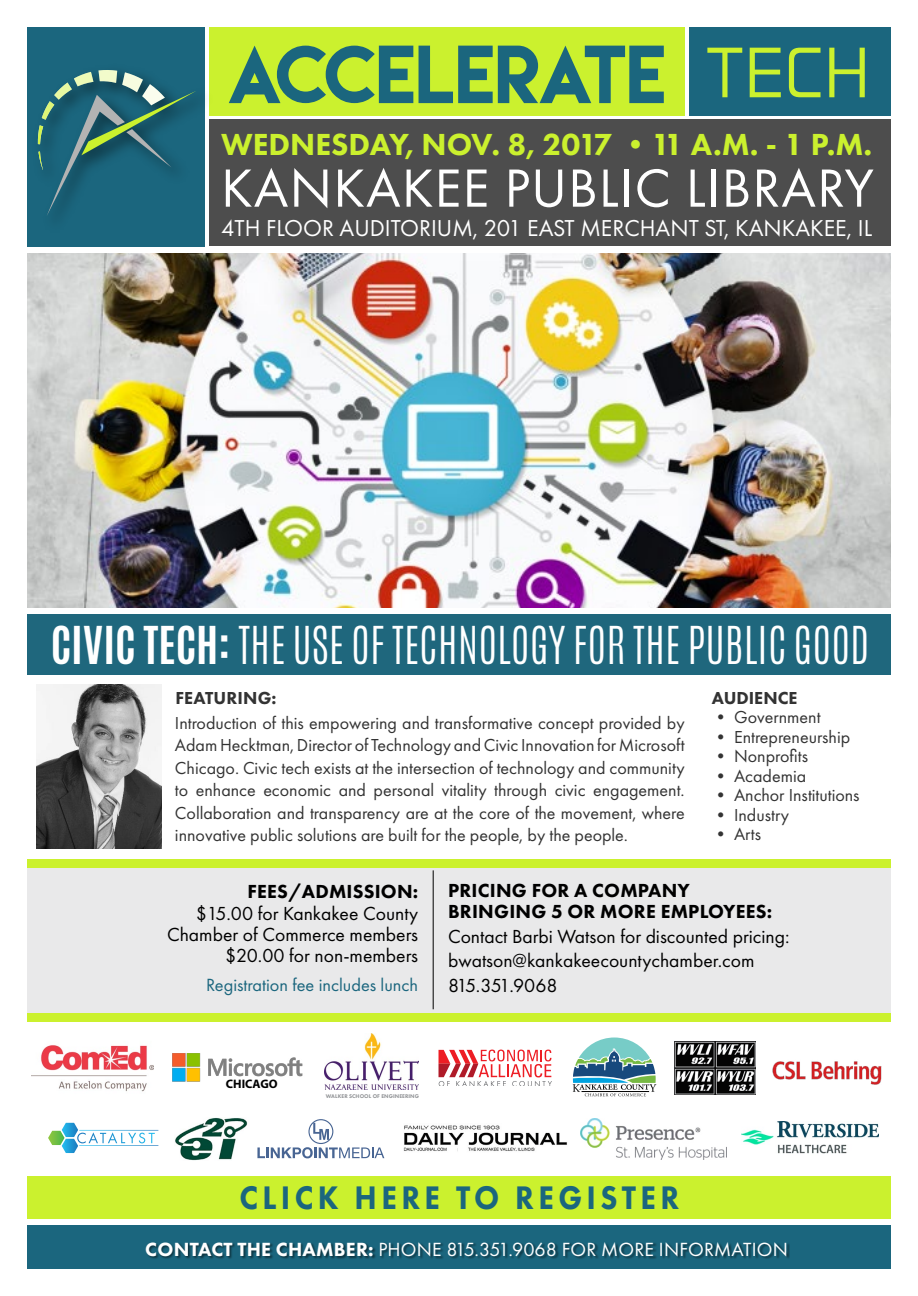
<style>
.page{position:relative;width:918px;height:1296px;background:#fff}
.page>*{position:absolute;margin:0;border:0;box-sizing:border-box;transform-origin:0 0}
.t1{font:55.65px "Futura PT";letter-spacing:.02em;color:#fff}
.t2{font:300 43.65px "Antonio";color:#fff}
.t3{font:800 33.9px "Futura PT";letter-spacing:.14em;color:#1b667e;scale:.92 1}
.t4{font:800 31.65px "Futura PT";color:#cbf12e}
.t5{font:23.85px "Futura PT";color:#fff}
.t6{font:19.8px "Futura PT";letter-spacing:.01em;color:#fff}
.t7{font:19.65px/21.3px "Futura PT";color:#000;text-align:right}
.t8{font:800 19.65px/21.3px "Futura PT";letter-spacing:.01em;color:#000}
.t9{font:18.3px "Futura PT";color:#1b667e}
.t10{font:18px/22.5px "Futura PT";color:#333;text-align:justify}
.t11{font:800 18px "Futura PT";color:#333}
.t12{font:700 12.3px "Myriad Pro";color:#000}
.t13{font:800 5.55px "Futura PT";letter-spacing:.01em;color:#939598}
.s1{font-weight:700}
.s2{font-weight:800}
</style>
<div class="page">
<div style="left:27px;top:615px;width:864px;height:60px;background:#1f677d"></div>
<div style="left:27px;top:1225px;width:864px;height:44px;background:#1b667e"></div>
<div style="left:146px;top:1242px;width:644px;height:18px;background:#000;opacity:.5"></div>
<img style="left:27px;top:253px;width:864px;height:355px">
<div style="left:27px;top:1176px;width:864px;height:43px;background:#cbf12e"></div>
<img style="left:581px;top:1118px;width:144px;height:41px">
<svg style="left:48px;top:1123px;width:107px;height:30px"></svg>
<svg style="left:79px;top:1130px;width:79px;height:1px"></svg>
<svg style="left:79px;top:1145px;width:79px;height:1px"></svg>
<svg style="left:257px;top:1119px;width:127px;height:39px"></svg>
<img style="left:175px;top:1117px;width:73px;height:44px">
<img style="left:741px;top:1122px;width:137px;height:32px">
<img style="left:404px;top:1125px;width:163px;height:26px">
<div style="left:27px;top:866px;width:864px;height:148px;background:#e9e9ea"></div>
<hr style="left:433px;top:870px;width:1px;height:139px;background:#000">
<div style="left:27px;top:1013px;width:864px;height:9px;background:#cbf12e"></div>
<div style="left:27px;top:860px;width:864px;height:8px;background:#cbf12e"></div>
<div style="left:689px;top:27px;width:202px;height:88px;background:#1b667e"></div>
<div style="left:27px;top:27px;width:178px;height:219px;background:#1b667e"></div>
<div style="left:209px;top:120px;width:682px;height:126px;background:#4d4d4d"></div>
<div style="left:209px;top:27px;width:476px;height:88px;background:#cbf12e"></div>
<svg style="left:229px;top:46px;width:184px;height:57px"></svg>
<svg style="left:419px;top:46px;width:245px;height:57px"></svg>
<svg style="left:707px;top:48px;width:35px;height:49px"></svg>
<svg style="left:750px;top:48px;width:31px;height:49px"></svg>
<svg style="left:789px;top:48px;width:32px;height:49px"></svg>
<svg style="left:829px;top:48px;width:36px;height:49px"></svg>
<svg style="left:38px;top:70px;width:158px;height:145px"></svg>
<img style="left:36px;top:685px;width:125px;height:164px">
<svg style="left:573px;top:1038px;width:84px;height:58px"></svg>
<svg style="left:439px;top:1050px;width:113px;height:36px"></svg>
<img style="left:32px;top:1045px;width:121px;height:47px">
<img style="left:324px;top:1034px;width:95px;height:55px">
<img style="left:674px;top:1041px;width:82px;height:53px">
<img style="left:772px;top:1061px;width:110px;height:24px">
<img style="left:172px;top:1053px;width:131px;height:29px">
<h3 class="t4" style="left:221px;top:124px;width:653px">WEDNESDAY, NOV. 8, 2017 •11 A.M. - 1 P.M.</h3>
<h1 class="t1" style="left:221px;top:155px;width:654px">KANKAKEE PUBLIC LIBRARY</h1>
<h3 class="t5" style="left:221px;top:214px;width:653px">4TH FLOOR AUDITORIUM, 201 EAST MERCHANT ST, KANKAKEE, IL</h3>
<h2 class="t2" style="left:51px;top:614px;width:820px"><span class="s1">CIVIC TECH:</span> THE USE OF TECHNOLOGY FOR THE PUBLIC GOOD</h2>
<p class="t11" style="left:175px;top:686px;width:103px">FEATURING:</p>
<p class="t10" style="left:175px;top:711px;width:511px">Introduction of this empowering and transformative concept provided by Adam Hecktman, Director of Technology and Civic Innovation for Microsoft Chicago. Civic tech exists at the intersection of technology and community to enhance economic and personal vitality through civic engagement.<br>Collaboration and transparency are at the core of the movement, where innovative public solutions are built for the people, by the people.</p>
<p class="t11" style="left:712px;top:686px;width:87px">AUDIENCE</p>
<p class="t10" style="left:712px;top:706px;width:110px">• Government</p>
<p class="t10" style="left:712px;top:725px;width:140px">• Entrepreneurship</p>
<p class="t10" style="left:712px;top:745px;width:98px">• Nonprofits</p>
<p class="t10" style="left:712px;top:764px;width:96px">• Academia</p>
<p class="t10" style="left:712px;top:784px;width:149px">• Anchor Institutions</p>
<p class="t10" style="left:712px;top:803px;width:79px">• Industry</p>
<p class="t10" style="left:712px;top:823px;width:51px">• Arts</p>
<p class="t8" style="left:247px;top:881px;width:172px">FEES/ADMISSION:</p>
<p class="t7" style="left:167px;top:902px;width:253px">$15.00 for Kankakee County<br>Chamber of Commerce members $20.00 for non-members</p>
<p class="t9" style="left:206px;top:974px;width:214px">Registration fee includes lunch</p>
<p class="t8" style="left:448px;top:880px;width:326px">PRICING FOR A COMPANY<br>BRINGING 5 OR MORE EMPLOYEES:</p>
<p class="t7" style="left:448px;top:924px;width:343px;line-height:24.5px;text-align:left">Contact Barbi Watson for discounted pricing: bwatson@kankakeecountychamber.com<br>815.351.9068</p>
<p class="t12" style="left:226px;top:1075px;width:53px">CHICAGO</p>
<p class="t13" style="left:326px;top:1092px;width:95px">WALKER SCHOOL OF ENGINEERING</p>
<h3 class="t3" style="left:239px;top:1176px;width:480px">CLICK HERE TO REGISTER</h3>
<p class="t6" style="left:145px;top:1238px;width:644px"><span class="s2">CONTACT THE CHAMBER:</span> PHONE 815.351.9068 FOR MORE INFORMATION</p>
</div>
